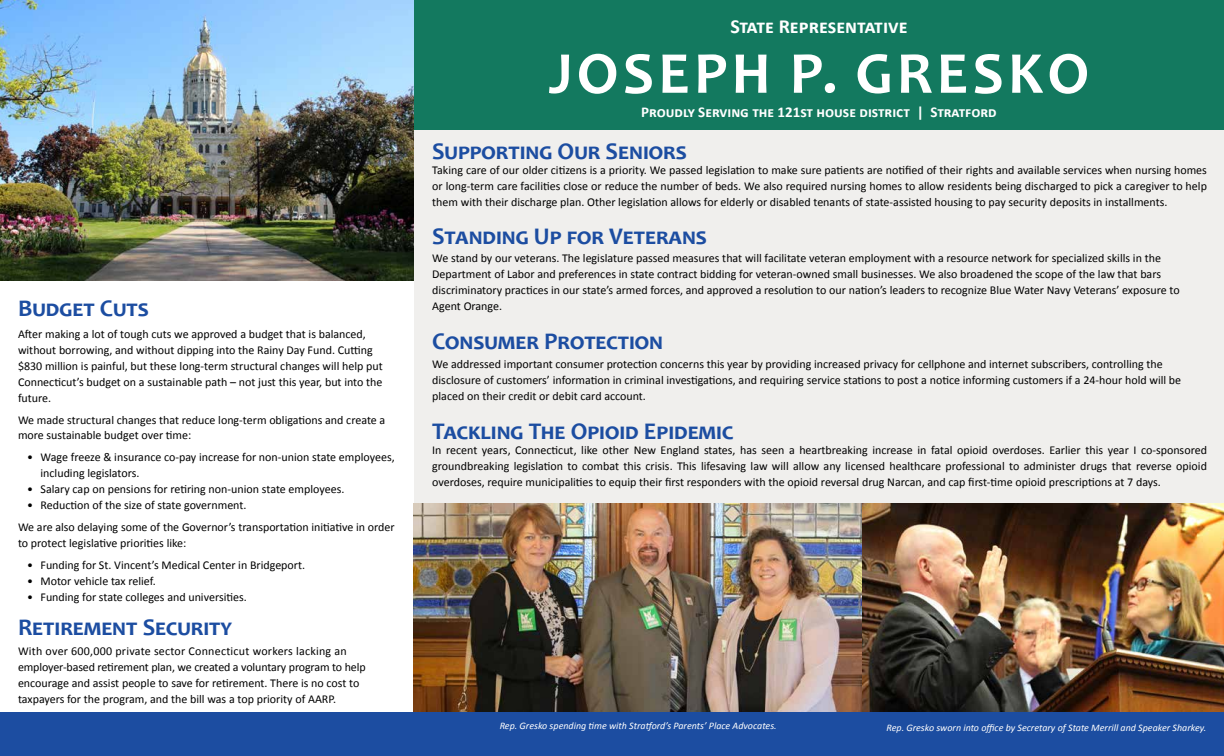
<style>
.page{position:relative;width:1224px;height:756px;background:#fff}
.page>*{position:absolute;margin:0;border:0;box-sizing:border-box;transform-origin:0 0}
.t1{font:700 60px "Candara";letter-spacing:.07em;color:#fff}
.t2{font:700 24px "Candara";color:#1c4da1}
.t3{font:700 20px "Calibri";color:#fff}
.t4{font:700 15px "Calibri";color:#fff}
.t5{font:12px/16px "Calibri";color:#000}
.t6{font:italic 10px "Calibri";color:#fff}
</style>
<div class="page">
<div style="left:414px;top:130px;width:810px;height:592px;background:#f0efed"></div>
<div style="left:414px;top:0;width:810px;height:130px;background:#13795f"></div>
<img style="left:0;top:0;width:414px;height:281px">
<img style="left:414px;top:504px;width:449px;height:209px">
<img style="left:863px;top:504px;width:361px;height:209px">
<div style="left:0;top:713px;width:1224px;height:43px;background:#1c4da1"></div>
<h2 class="t2" style="left:18px;top:293px;width:132px">Budget Cuts</h2>
<p class="t5" style="left:18px;top:326px;width:366px">After making a lot of tough cuts we approved a budget that is balanced, without borrowing, and without dipping into the Rainy Day Fund. Cutting $830 million is painful, but these long-term structural changes will help put Connecticut’s budget on a sustainable path – not just this year, but into the future.</p>
<p class="t5" style="left:18px;top:412px;width:369px">We made structural changes that reduce long-term obligations and create a more sustainable budget over time:</p>
<p class="t5" style="left:40px;top:450px;width:356px;text-indent:-14px">• Wage freeze &amp; insurance co-pay increase for non-union state employees, including legislators.</p>
<p class="t5" style="left:27px;top:482px;width:319px">• Salary cap on pensions for retiring non-union state employees.</p>
<p class="t5" style="left:18px;top:495px;width:378px;line-height:22px;text-indent:9px">• Reduction of the size of state government.<br>We are also delaying some of the Governor’s transportation initiative in order</p>
<p class="t5" style="left:18px;top:536px;width:170px">to protect legislative priorities like:</p>
<p class="t5" style="left:27px;top:558px;width:280px">• Funding for St. Vincent’s Medical Center in Bridgeport.</p>
<p class="t5" style="left:27px;top:574px;width:130px">• Motor vehicle tax relief.</p>
<p class="t5" style="left:27px;top:590px;width:221px">• Funding for state colleges and universities.</p>
<h2 class="t2" style="left:18px;top:612px;width:216px">Retirement Security</h2>
<p class="t5" style="left:18px;top:643px;width:349px">With over 600,000 private sector Connecticut workers lacking an employer-based retirement plan, we created a voluntary program to help encourage and assist people to save for retirement. There is no cost to taxpayers for the program, and the bill was a top priority of AARP.</p>
<h3 class="t3" style="left:730px;top:14px;width:179px">State Representative</h3>
<h1 class="t1" style="left:549px;top:36px;width:542px">JOSEPH P. GRESKO</h1>
<p class="t4" style="left:641px;top:102px;width:357px">Proudly Serving the 121st house district | Stratford</p>
<h2 class="t2" style="left:432px;top:136px;width:256px">Supporting Our Seniors</h2>
<p class="t5" style="left:432px;top:162px;width:776px;text-align:justify">Taking care of our older citizens is a priority. We passed legislation to make sure patients are notified of their rights and available services when nursing homes or long-term care facilities close or reduce the number of beds. We also required nursing homes to allow residents being discharged to pick a caregiver to help them with their discharge plan. Other legislation allows for elderly or disabled tenants of state-assisted housing to pay security deposits in installments.</p>
<h2 class="t2" style="left:432px;top:221px;width:276px">Standing Up for Veterans</h2>
<p class="t5" style="left:432px;top:250px;width:749px">We stand by our veterans. The legislature passed measures that will facilitate veteran employment with a resource network for specialized skills in the Department of Labor and preferences in state contract bidding for veteran-owned small businesses. We also broadened the scope of the law that bars discriminatory practices in our state’s armed forces, and approved a resolution to our nation’s leaders to recognize Blue Water Navy Veterans’ exposure to Agent Orange.</p>
<h2 class="t2" style="left:432px;top:326px;width:233px">Consumer Protection</h2>
<p class="t5" style="left:432px;top:356px;width:750px">We addressed important consumer protection concerns this year by providing increased privacy for cellphone and internet subscribers, controlling the disclosure of customers’ information in criminal investigations, and requiring service stations to post a notice informing customers if a 24-hour hold will be placed on their credit or debit card account.</p>
<h2 class="t2" style="left:432px;top:416px;width:303px">Tackling The Opioid Epidemic</h2>
<p class="t5" style="left:432px;top:442px;width:776px;text-align:justify">In recent years, Connecticut, like other New England states, has seen a heartbreaking increase in fatal opioid overdoses. Earlier this year I co-sponsored groundbreaking legislation to combat this crisis. This lifesaving law will allow any licensed healthcare professional to administer drugs that reverse opioid overdoses, require municipalities to equip their first responders with the opioid reversal drug Narcan, and cap first-time opioid prescriptions at 7 days.</p>
<p class="t6" style="left:500px;top:719px;width:279px">Rep. Gresko spending time with Stratford’s Parents’ Place Advocates.</p>
<p class="t6" style="left:887px;top:721px;width:321px">Rep. Gresko sworn into office by Secretary of State Merrill and Speaker Sharkey.</p>
</div>
